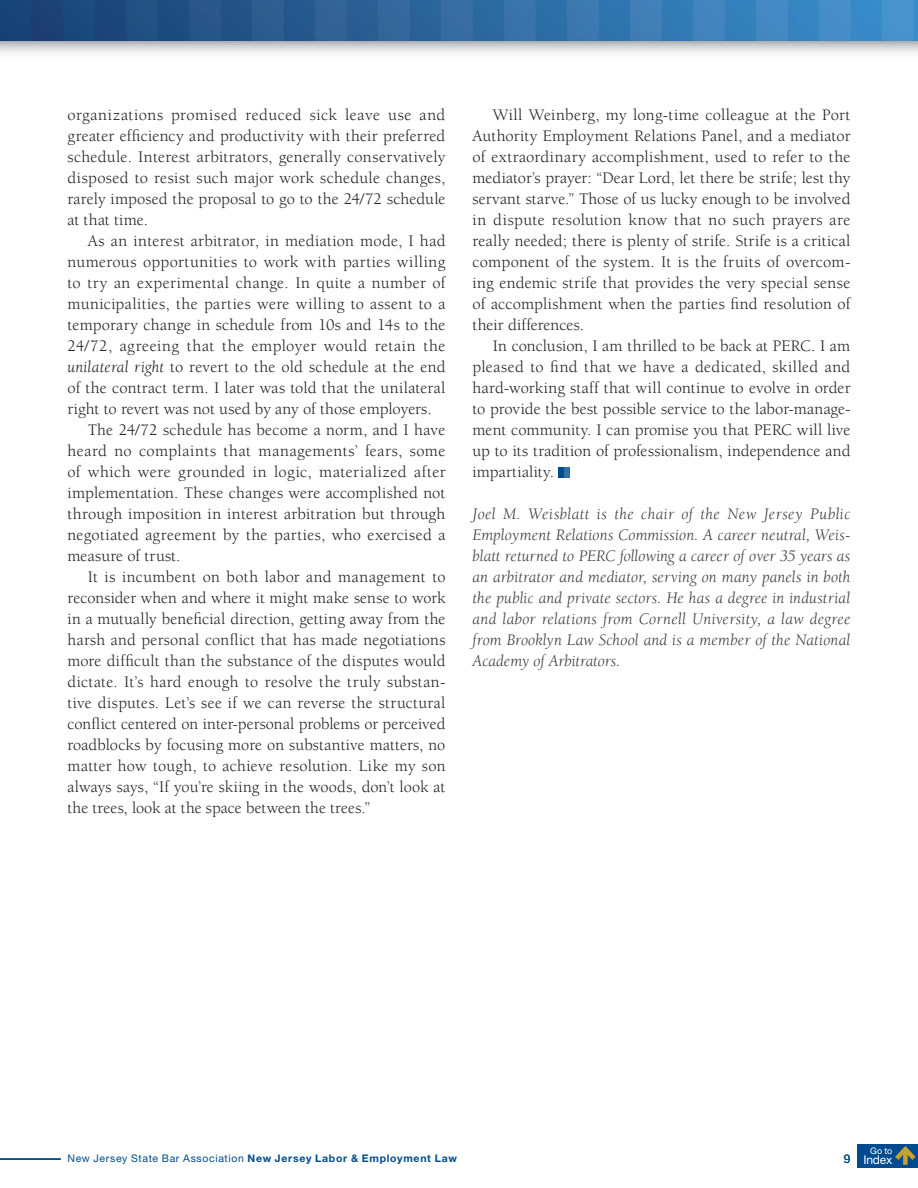
<style>
.page{position:relative;width:918px;height:1188px;background:#fff}
.page>*{position:absolute;margin:0;border:0;box-sizing:border-box;transform-origin:0 0}
.body{font:16.5px/21px "Berkeley";letter-spacing:.01em;color:#231f20;text-align:justify}
.byline_end_of_articl{font:italic 16.5px/21px "Berkeley";letter-spacing:.005em;color:#3e3e3f;text-align:justify}
.t1{font:12px "Helvetica Neue LT Std";letter-spacing:-.01em;color:#fff}
.t2{font:12px "Helvetica Neue LT Std";color:#004b8d}
.t3{font:10.5px "Helvetica Neue LT Std";letter-spacing:.06em;color:#004b8d}
.t4{font:9px "Helvetica Neue LT Std";color:#fff}
.s1{font-style:italic}
.s2{font-weight:700}
</style>
<div class="page">
<div style="left:558px;top:467px;width:6px;height:10px;background:#004b8d"></div>
<div style="left:564px;top:467px;width:6px;height:10px;background:#336fa4"></div>
<svg style="left:0;top:40px;width:918px;height:13px"></svg>
<img style="left:0;top:0;width:918px;height:40px">
<hr style="left:0;top:1158px;width:61px;height:2px;background:#004b8d">
<div style="left:857px;top:1144px;width:61px;height:24px;background:#004b8d"></div>
<svg style="left:895px;top:1146px;width:21px;height:19px"></svg>
<p class="body" style="left:68px;top:105px;width:380px">organizations promised reduced sick leave use and greater efficiency and productivity with their preferred schedule. Interest arbitrators, generally conservatively disposed to resist such major work schedule changes, rarely imposed the proposal to go to the 24/72 schedule at that time.</p>
<p class="body" style="left:68px;top:231px;width:380px;text-indent:20px">As an interest arbitrator, in mediation mode, I had numerous opportunities to work with parties willing to try an experimental change. In quite a number of municipalities, the parties were willing to assent to a temporary change in schedule from 10s and 14s to the 24/72, agreeing that the employer would retain the <span class="s1">unilateral right</span> to revert to the old schedule at the end of the contract term. I later was told that the unilateral right to revert was not used by any of those employers.</p>
<p class="body" style="left:68px;top:420px;width:380px;text-indent:20px">The 24/72 schedule has become a norm, and I have heard no complaints that managements’ fears, some of which were grounded in logic, materialized after implementation. These changes were accomplished not through imposition in interest arbitration but through negotiated agreement by the parties, who exercised a measure of trust.</p>
<p class="body" style="left:68px;top:567px;width:380px;text-indent:20px">It is incumbent on both labor and management to reconsider when and where it might make sense to work in a mutually beneficial direction, getting away from the harsh and personal conflict that has made negotiations more difficult than the substance of the disputes would dictate. It’s hard enough to resolve the truly substan&shy;tive disputes. Let’s see if we can reverse the structural conflict centered on inter-personal problems or perceived roadblocks by focusing more on substantive matters, no matter how tough, to achieve resolution. Like my son always says, “If you’re skiing in the woods, don’t look at the trees, look at the space between the trees.”</p>
<p class="body" style="left:472px;top:105px;width:380px;text-indent:20px">Will Weinberg, my long-time colleague at the Port Authority Employment Relations Panel, and a mediator of extraordinary accomplishment, used to refer to the mediator’s prayer: “Dear Lord, let there be strife; lest thy servant starve.” Those of us lucky enough to be involved in dispute resolution know that no such prayers are really needed; there is plenty of strife. Strife is a critical component of the system. It is the fruits of overcom&shy;ing endemic strife that provides the very special sense of accomplishment when the parties find resolution of their differences.</p>
<p class="body" style="left:472px;top:336px;width:380px;text-indent:20px">In conclusion, I am thrilled to be back at PERC. I am pleased to find that we have a dedicated, skilled and hard-working staff that will continue to evolve in order to provide the best possible service to the labor-manage&shy;ment community. I can promise you that PERC will live up to its tradition of professionalism, independence and impartiality.</p>
<p class="byline_end_of_articl" style="left:472px;top:504px;width:380px">Joel M. Weisblatt is the chair of the New Jersey Public Employment Relations Commission. A career neutral, Weis&shy;blatt returned to PERC following a career of over 35 years as an arbitrator and mediator, serving on many panels in both the public and private sectors. He has a degree in industrial and labor relations from Cornell University, a law degree from Brooklyn Law School and is a member of the National Academy of Arbitrators.</p>
<p class="t3" style="left:68px;top:1152px;width:391px">New Jersey State Bar Association <span class="s2">New Jersey Labor &amp; Employment Law</span></p>
<p class="t2" style="left:844px;top:1151px;width:8px">9</p>
<p class="t4" style="left:870px;top:1145px;width:24px">Go to</p>
<p class="t1" style="left:863px;top:1153px;width:31px">Index</p>
</div>
